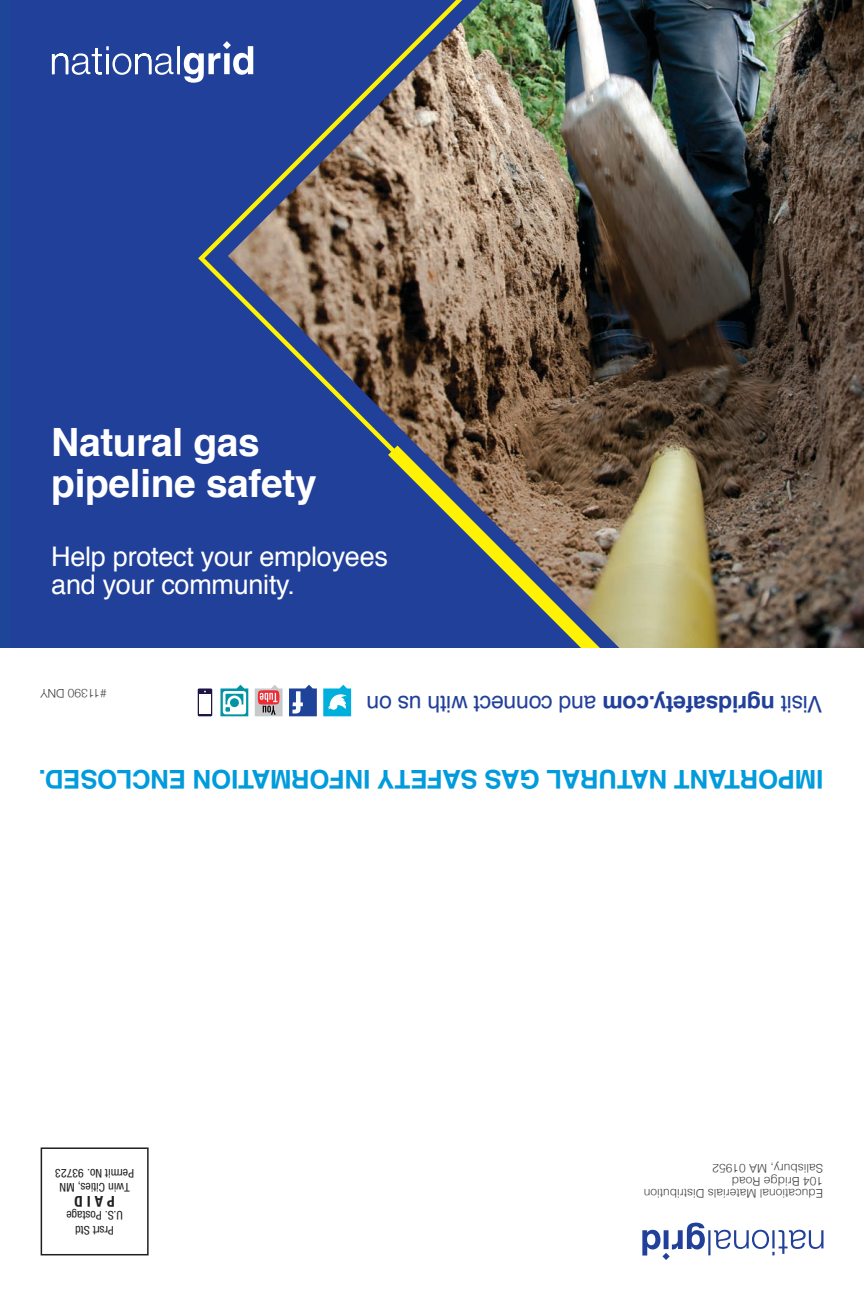
<style>
.page{position:relative;width:864px;height:1296px;background:#fff}
.page>*{position:absolute;margin:0;border:0;box-sizing:border-box;transform-origin:0 0}
.Standards_callout_he{font:700 39px/41px "Helvetica";letter-spacing:-.01em;color:#fff}
.Standards_callout_he-2{font:27px/28.3px "Helvetica";letter-spacing:-.01em;color:#fff}
.subhead{font:700 25.8px "Helvetica";letter-spacing:-.01em;color:#009bdc}
.t1{font:22.95px "Helvetica";letter-spacing:-.01em;color:#21409a}
.t2{font:700 condensed 15px "Helvetica Neue LT Std";color:#231f20}
.t3{font:300 12px/12.6px "Helvetica";color:#414142}
.t4{font:condensed 12px/14.2px "Helvetica Neue LT Std";color:#231f20;text-align:center}
.Kit{font:300 12px "Helvetica Neue";color:#414142}
.s1{font-weight:700}
</style>
<div class="page">
<img style="left:619px;top:0;width:245px;height:648px">
<svg style="left:11px;top:0;width:608px;height:648px;background:#274292"></svg>
<svg style="left:52px;top:41px;width:146px;height:42px"></svg>
<svg style="left:642px;top:1223px;width:181px;height:37px"></svg>
<svg style="left:220px;top:685px;width:28px;height:31px"></svg>
<svg style="left:289px;top:685px;width:28px;height:31px"></svg>
<svg style="left:323px;top:685px;width:28px;height:31px"></svg>
<svg style="left:255px;top:685px;width:28px;height:31px"></svg>
<svg style="left:198px;top:688px;width:14px;height:28px"></svg>
<div style="left:199px;top:694px;width:11px;height:19px;background:#fff"></div>
<svg style="left:198px;top:0;width:402px;height:648px;background:#5b5f77"></svg>
<div style="left:41px;top:1147px;width:108px;height:108px;border:2px solid #231f20"></div>
<div style="left:0;top:0;width:11px;height:648px;background:#1d4598"></div>
<p class="Standards_callout_he" style="left:51px;top:422px;width:267px">Natural gas pipeline safety</p>
<p class="Standards_callout_he-2" style="left:51px;top:543px;width:338px">Help protect your employees and your community.</p>
<p class="Kit" style="left:107px;top:702px;width:68px;rotate:-180deg">#11390 DNY</p>
<p class="t1" style="left:823px;top:722px;width:458px;rotate:-180deg">Visit <span class="s1">ngridsafety.com</span> and connect with us on</p>
<p class="subhead" style="left:824px;top:799px;width:786px;rotate:-180deg">IMPORTANT NATURAL GAS SAFETY INFORMATION ENCLOSED.</p>
<p class="t4" style="left:134px;top:1194px;width:80px;rotate:-180deg">Twin Cities, MN<br>Permit No. 93723</p>
<p class="t2" style="left:115px;top:1210px;width:42px;rotate:-180deg">P A I D</p>
<p class="t4" style="left:123px;top:1237px;width:58px;rotate:-180deg">Prsrt Std<br>U.S. Postage</p>
<p class="t3" style="left:823px;top:1201px;width:181px;rotate:-180deg">Educational Materials Distribution<br>104 Bridge Road<br>Salisbury, MA 01952</p>
</div>
